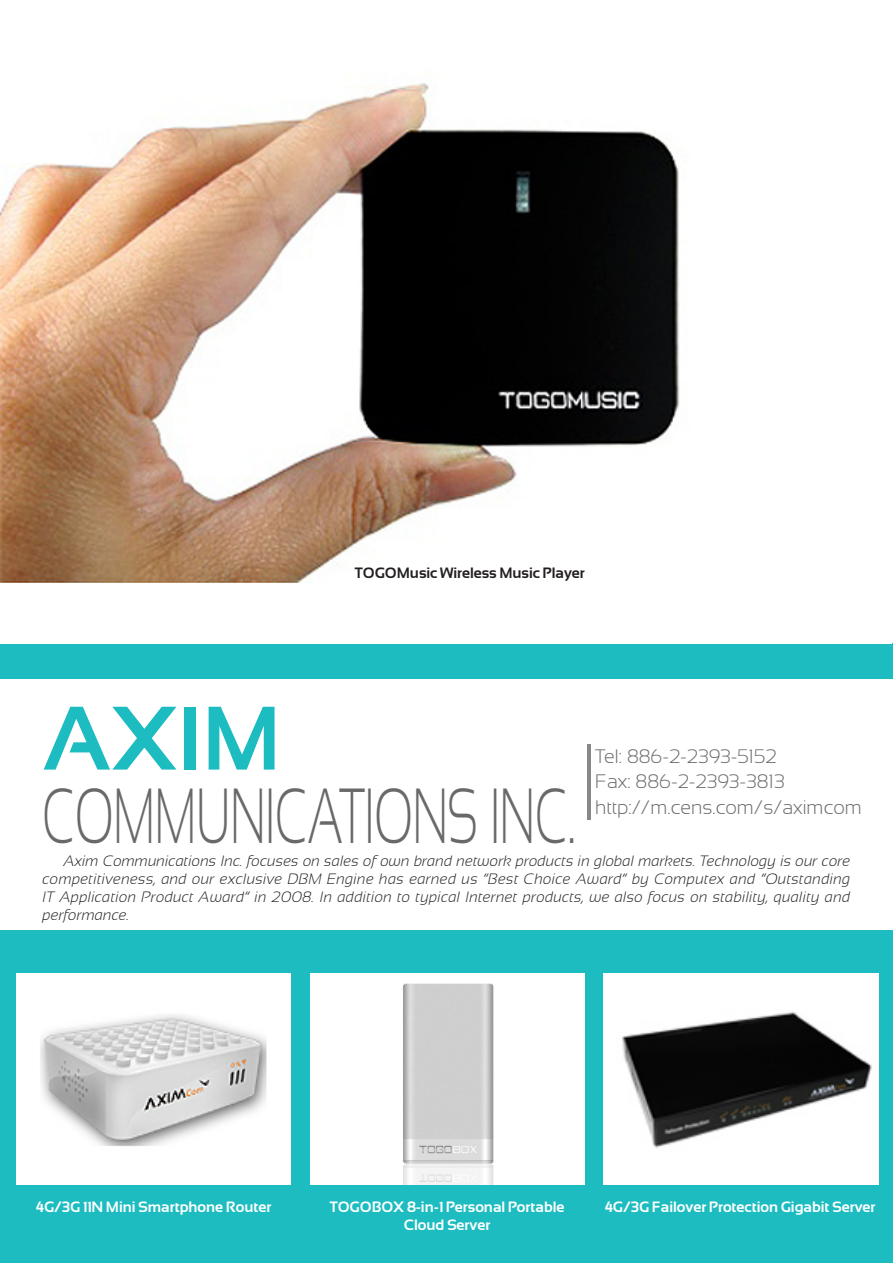
<style>
.page{position:relative;width:893px;height:1263px;background:#fff}
.page>*{position:absolute;margin:0;border:0;box-sizing:border-box;transform-origin:0 0}
.公司名大標{font:700 90px "Sansation";color:#1cbcc1}
.公司名大標-2{font:300 78px "Sansation";color:#69696c;scale:.62 1}
.公司內容{font:300 19.5px "Sansation";color:#69696c}
.副標內文{font:italic 300 15px/18px "Sansation";letter-spacing:.01em;color:#231f20;text-align:justify}
.產品名{font:700 15px/17.2px "Sansation";color:#fff;text-align:center}
.產品名-2{font:700 15px "Sansation";color:#231f20}
</style>
<div class="page">
<div style="left:0;top:643px;width:893px;height:620px;background:#1cbcc1"></div>
<div style="left:0;top:679px;width:893px;height:251px;background:#fff"></div>
<img style="left:17px;top:973px;width:274px;height:212px">
<img style="left:310px;top:973px;width:274px;height:212px">
<img style="left:604px;top:973px;width:274px;height:212px">
<hr style="left:587px;top:744px;width:3px;height:76px;background:#86888a">
<img style="left:0;top:83px;width:680px;height:500px">
<p class="產品名-2" style="left:355px;top:565px;width:231px">TOGOMusic Wireless Music Player</p>
<p class="公司名大標" style="left:43px;top:688px;width:240px">AXIM</p>
<p class="公司名大標-2" style="left:43px;top:773px;width:861px">COMMUNICATIONS INC.</p>
<p class="公司內容" style="left:595px;top:745px;width:183px">Tel: 886-2-2393-5152</p>
<p class="公司內容" style="left:595px;top:771px;width:191px">Fax: 886-2-2393-3813</p>
<p class="公司內容" style="left:595px;top:796px;width:268px">http://m.cens.com/s/aximcom</p>
<p class="副標內文" style="left:43px;top:851px;width:809px;text-indent:21px">Axim Communications Inc. focuses on sales of own brand network products in global markets. Technology is our core competitiveness, and our exclusive DBM Engine has earned us “Best Choice Award” by Computex and “Outstanding IT Application Product Award” in 2008. In addition to typical Internet products, we also focus on stability, quality and performance.</p>
<p class="產品名" style="left:36px;top:1198px;width:237px">4G/3G 11N Mini Smartphone Router</p>
<p class="產品名" style="left:330px;top:1198px;width:236px">TOGOBOX 8-in-1 Personal Portable<br>Cloud Server</p>
<p class="產品名" style="left:605px;top:1198px;width:272px">4G/3G Failover Protection Gigabit Server</p>
</div>
